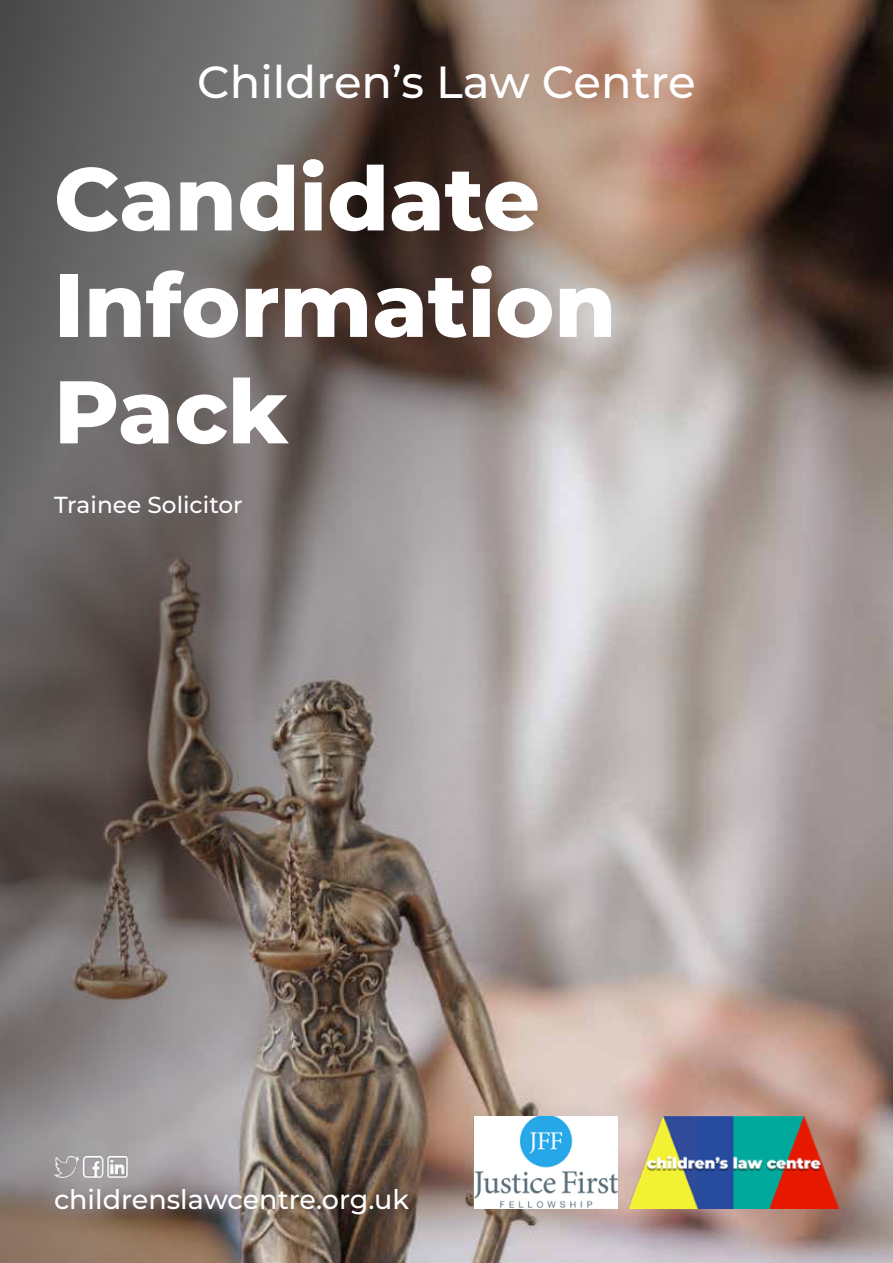
<style>
.page{position:relative;width:893px;height:1263px;background:#fff}
.page>*{position:absolute;margin:0;border:0;box-sizing:border-box;transform-origin:0 0}
.t1{font:800 88.65px/106.5px "Montserrat";color:#fff}
.t2{font:500 45px "Montserrat";color:#fff}
.t3{font:500 27px "Montserrat";color:#fff}
.t4{font:500 23.25px "Montserrat";color:#fff}
</style>
<div class="page">
<img style="left:0;top:0;width:893px;height:1263px">
<img style="left:627px;top:1116px;width:212px;height:93px">
<img style="left:54px;top:1157px;width:74px;height:20px">
<img style="left:474px;top:1116px;width:143px;height:93px">
<h2 class="t2" style="left:197px;top:50px;width:500px">Children’s Law Centre</h2>
<h1 class="t1" style="left:54px;top:141px;width:564px">Candidate<br>Information<br>Pack</h1>
<p class="t4" style="left:54px;top:488px;width:190px">Trainee Solicitor</p>
<p class="t3" style="left:54px;top:1180px;width:357px">childrenslawcentre.org.uk</p>
</div>
